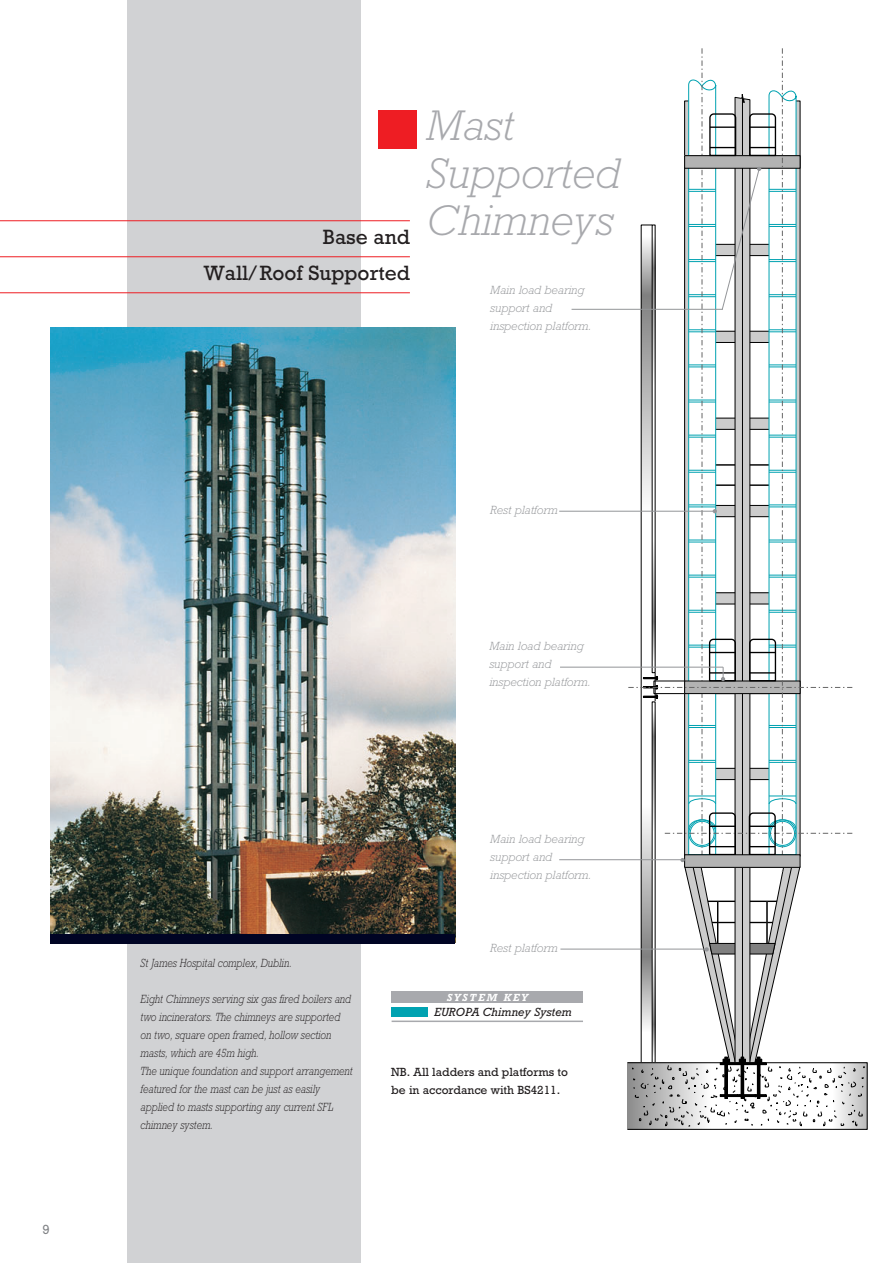
<style>
.page{position:relative;width:893px;height:1263px;background:#fff}
.page>*{position:absolute;margin:0;border:0;box-sizing:border-box;transform-origin:0 0}
.t1{font:italic 300 43.5px "M Rockwell";color:#a8a9ad}
.t2{font:21px "M Rockwell";color:#231f20}
.t3{font:13.5px "M Rockwell";color:#808285}
.t4{font:italic 300 12px/18px "M Rockwell";color:#231f20;scale:.85 1}
.t5{font:italic 300 12px/18px "M Rockwell";color:#939598}
.t6{font:12px/18px "M Rockwell";color:#231f20}
.t7{font:italic 12px "M Rockwell";color:#231f20}
.t8{font:italic 700 10.5px "M Rockwell";letter-spacing:.16em;color:#fff}
</style>
<div class="page">
<div style="left:127px;top:0;width:234px;height:1263px;background:#d1d2d4"></div>
<img style="left:51px;top:328px;width:404px;height:606px">
<div style="left:51px;top:934px;width:404px;height:10px;background:#000424"></div>
<div style="left:378px;top:110px;width:39px;height:39px;background:#ee1d23"></div>
<hr style="left:0;top:220px;width:410px;height:1px;background:#ee1d23">
<hr style="left:0;top:256px;width:410px;height:1px;background:#ee1d23">
<hr style="left:0;top:292px;width:410px;height:1px;background:#ee1d23">
<div style="left:391px;top:991px;width:192px;height:11px;background:#a8a9ad"></div>
<hr style="left:391px;top:1020px;width:192px;height:2px;background:#a8a9ad">
<div style="left:391px;top:1007px;width:37px;height:9px;background:#00a2b1"></div>
<hr style="left:867px;top:1062px;width:1px;height:67px;background:#b9b9b9">
<hr style="left:864px;top:1062px;width:1px;height:67px;background:#bfbfbf">
<hr style="left:559px;top:511px;width:155px;height:1px;background:#939598">
<hr style="left:571px;top:309px;width:151px;height:1px;background:#939598">
<hr style="left:560px;top:667px;width:163px;height:1px;background:#939598">
<hr style="left:559px;top:859px;width:122px;height:1px;background:#939598">
<hr style="left:560px;top:948px;width:145px;height:1px;background:#939598">
<svg style="left:628px;top:48px;width:236px;height:1079px"></svg>
<p class="t3" style="left:42px;top:1224px;width:9px">9</p>
<h1 class="t1" style="left:425px;top:110px;width:89px">Mast</h1>
<h1 class="t1" style="left:425px;top:158px;width:195px">Supported</h1>
<h1 class="t1" style="left:323px;top:205px;width:291px"><sub>Base</sub> <sub>and</sub> Chimneys</h1>
<h2 class="t2" style="left:204px;top:265px;width:207px">Wall/Roof Supported</h2>
<p class="t5" style="left:490px;top:282px;width:103px">Main load bearing support and inspection platform.</p>
<p class="t5" style="left:490px;top:502px;width:69px">Rest platform</p>
<p class="t5" style="left:489px;top:638px;width:103px">Main load bearing support and inspection platform.</p>
<p class="t5" style="left:490px;top:830px;width:103px">Main load bearing support and inspection platform.</p>
<p class="t5" style="left:490px;top:940px;width:69px">Rest platform</p>
<p class="t4" style="left:140px;top:955px;width:179px">St James Hospital complex, Dublin.</p>
<p class="t4" style="left:140px;top:991px;width:251px">Eight Chimneys serving six gas fired boilers and two incinerators. The chimneys are supported on two, square open framed, hollow section masts, which are 45m high.<br>The unique foundation and support arrangement featured for the mast can be just as easily applied to masts supporting any current SFL chimney system.</p>
<p class="t8" style="left:447px;top:993px;width:82px">SYSTEM KEY</p>
<p class="t7" style="left:434px;top:1007px;width:139px">EUROPA Chimney System</p>
<p class="t6" style="left:391px;top:1064px;width:178px">NB. All ladders and platforms to be in accordance with BS4211.</p>
</div>
